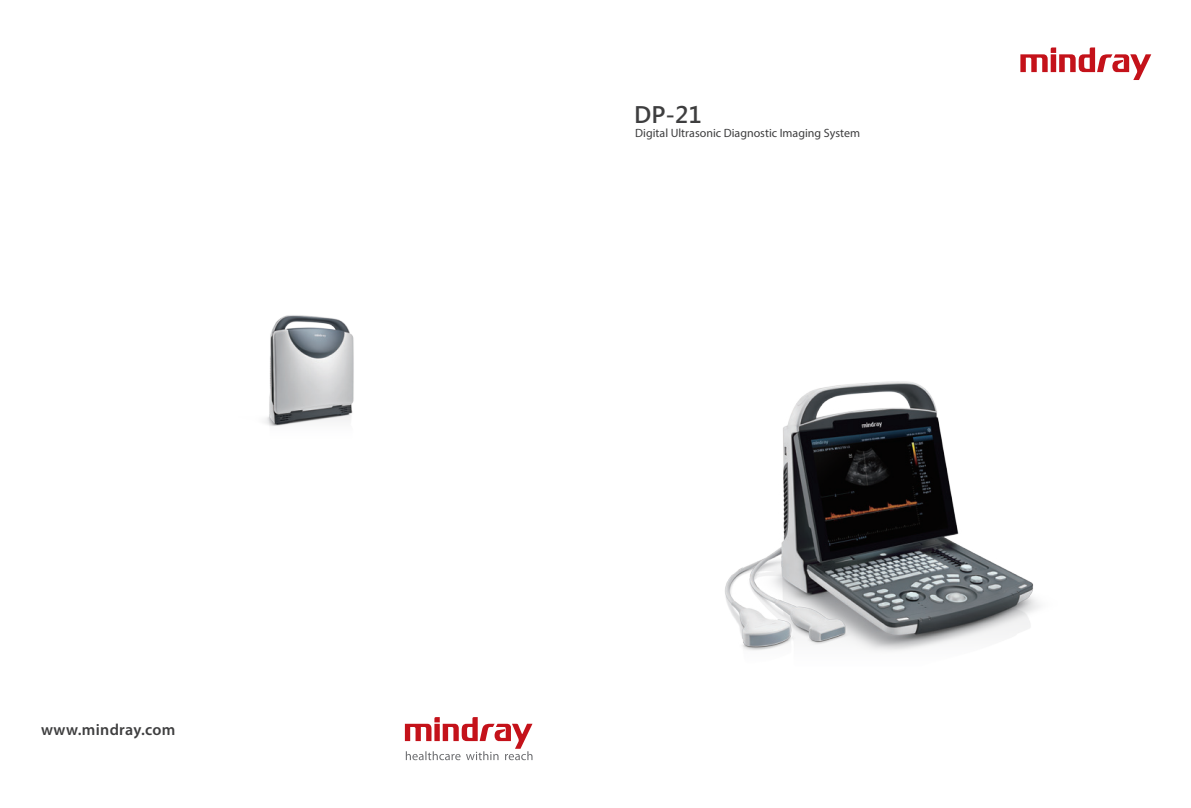
<style>
.page{position:relative;width:1191px;height:808px;background:#fff}
.page>*{position:absolute;margin:0;border:0;box-sizing:border-box;transform-origin:0 0}
.t1{font:600 24px "Segoe UI";color:#3e3e3f}
.t2{font:600 16px "Myriad Pro";letter-spacing:.02em;color:#3e3e3f}
.t3{font:12px "Myriad Pro";color:#3e3e3f}
</style>
<div class="page">
<svg style="left:405px;top:717px;width:127px;height:43px"></svg>
<svg style="left:1020px;top:47px;width:131px;height:33px"></svg>
<img style="left:725px;top:381px;width:315px;height:270px">
<img style="left:265px;top:315px;width:89px;height:111px">
<h2 class="t2" style="left:41px;top:719px;width:136px">www.mindray.com</h2>
<h1 class="t1" style="left:634px;top:97px;width:69px">DP-21</h1>
<p class="t3" style="left:635px;top:125px;width:226px">Digital Ultrasonic Diagnostic Imaging System</p>
</div>
